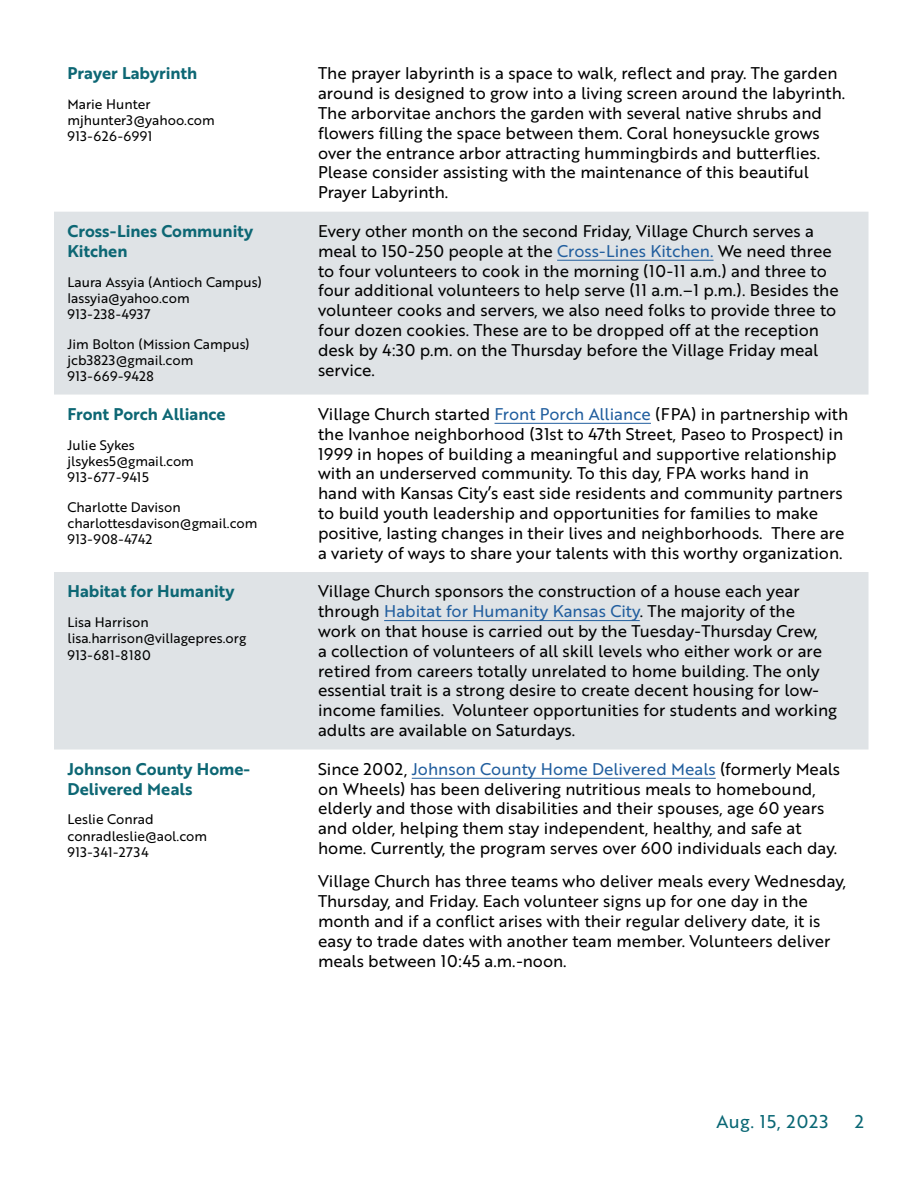
<style>
.page{position:relative;width:918px;height:1188px;background:#fff}
.page>*{position:absolute;margin:0;border:0;box-sizing:border-box;transform-origin:0 0}
.t1{font:18px "Brother 1816 Regular";letter-spacing:.055em;color:#096774}
.t2{font:16.5px/19.8px "Brother 1816 Regular";color:#000}
.t3{font:16.5px/19.8px "Brother 1816 Bold";color:#0d6774}
.t4{font:13.5px/16.2px "Brother 1816 Regular";color:#000}
.s1{color:#215e9e}
</style>
<div class="page">
<svg style="left:54px;top:212px;width:814px;height:538px;fill:#dfe3e6"></svg>
<hr style="left:557px;top:260px;width:157px;height:1px;background:#215e9e">
<hr style="left:495px;top:423px;width:156px;height:1px;background:#215e9e">
<hr style="left:384px;top:620px;width:256px;height:1px;background:#215e9e">
<hr style="left:412px;top:778px;width:304px;height:1px;background:#215e9e">
<p class="t3" style="left:68px;top:63px;width:131px">Prayer Labyrinth</p>
<p class="t4" style="left:68px;top:96px;width:149px">Marie Hunter mjhunter3@yahoo.com<br>913-626-6991</p>
<p class="t3" style="left:68px;top:221px;width:187px">Cross-Lines Community<br>Kitchen</p>
<p class="t4" style="left:68px;top:273px;width:196px">Laura Assyia (Antioch Campus) lassyia@yahoo.com<br>913-238-4937</p>
<p class="t4" style="left:68px;top:335px;width:184px">Jim Bolton (Mission Campus) jcb3823@gmail.com<br>913-669-9428</p>
<p class="t3" style="left:68px;top:404px;width:160px">Front Porch Alliance</p>
<p class="t4" style="left:68px;top:436px;width:128px">Julie Sykes jlsykes5@gmail.com<br>913-677-9415</p>
<p class="t4" style="left:68px;top:498px;width:191px">Charlotte Davison charlottesdavison@gmail.com<br>913-908-4742</p>
<p class="t3" style="left:68px;top:581px;width:169px">Habitat for Humanity</p>
<p class="t4" style="left:68px;top:614px;width:181px">Lisa Harrison lisa.harrison@villagepres.org<br>913-681-8180</p>
<p class="t3" style="left:68px;top:758px;width:184px">Johnson County Home-<br>Delivered Meals</p>
<p class="t4" style="left:68px;top:811px;width:141px">Leslie Conrad conradleslie@aol.com<br>913-341-2734</p>
<p class="t2" style="left:318px;top:63px;width:529px">The prayer labyrinth is a space to walk, reflect and pray. The garden around is designed to grow into a living screen around the labyrinth.<br>The arborvitae anchors the garden with several native shrubs and flowers filling the space between them. Coral honeysuckle grows over the entrance arbor attracting hummingbirds and butterflies.<br>Please consider assisting with the maintenance of this beautiful Prayer Labyrinth.</p>
<p class="t2" style="left:318px;top:221px;width:522px">Every other month on the second Friday, Village Church serves a meal to 150-250 people at the <span class="s1">Cross-Lines Kitchen.</span> We need three to four volunteers to cook in the morning (10-11 a.m.) and three to four additional volunteers to help serve (11 a.m.–1 p.m.). Besides the volunteer cooks and servers, we also need folks to provide three to four dozen cookies. These are to be dropped off at the reception desk by 4:30 p.m. on the Thursday before the Village Friday meal service.</p>
<p class="t2" style="left:318px;top:403px;width:532px">Village Church started <span class="s1">Front Porch Alliance</span> (FPA) in partnership with the Ivanhoe neighborhood (31st to 47th Street, Paseo to Prospect) in 1999 in hopes of building a meaningful and supportive relationship with an underserved community. To this day, FPA works hand in hand with Kansas City’s east side residents and community partners to build youth leadership and opportunities for families to make positive, lasting changes in their lives and neighborhoods. There are a variety of ways to share your talents with this worthy organization.</p>
<p class="t2" style="left:318px;top:581px;width:521px">Village Church sponsors the construction of a house each year through <span class="s1">Habitat for Humanity Kansas City</span>. The majority of the work on that house is carried out by the Tuesday-Thursday Crew,<br>a collection of volunteers of all skill levels who either work or are retired from careers totally unrelated to home building. The only essential trait is a strong desire to create decent housing for low&shy;income families. Volunteer opportunities for students and working adults are available on Saturdays.</p>
<p class="t2" style="left:318px;top:758px;width:524px">Since 2002, <span class="s1">Johnson County Home Delivered Meals</span> (formerly Meals on Wheels) has been delivering nutritious meals to homebound, elderly and those with disabilities and their spouses, age 60 years and older, helping them stay independent, healthy, and safe at home. Currently, the program serves over 600 individuals each day.</p>
<p class="t2" style="left:318px;top:871px;width:530px">Village Church has three teams who deliver meals every Wednesday, Thursday, and Friday. Each volunteer signs up for one day in the month and if a conflict arises with their regular delivery date, it is easy to trade dates with another team member. Volunteers deliver meals between 10:45 a.m.-noon.</p>
<p class="t1" style="left:717px;top:1108px;width:113px">Aug. 15, 2023</p>
<p class="t1" style="left:855px;top:1108px;width:11px">2</p>
</div>
